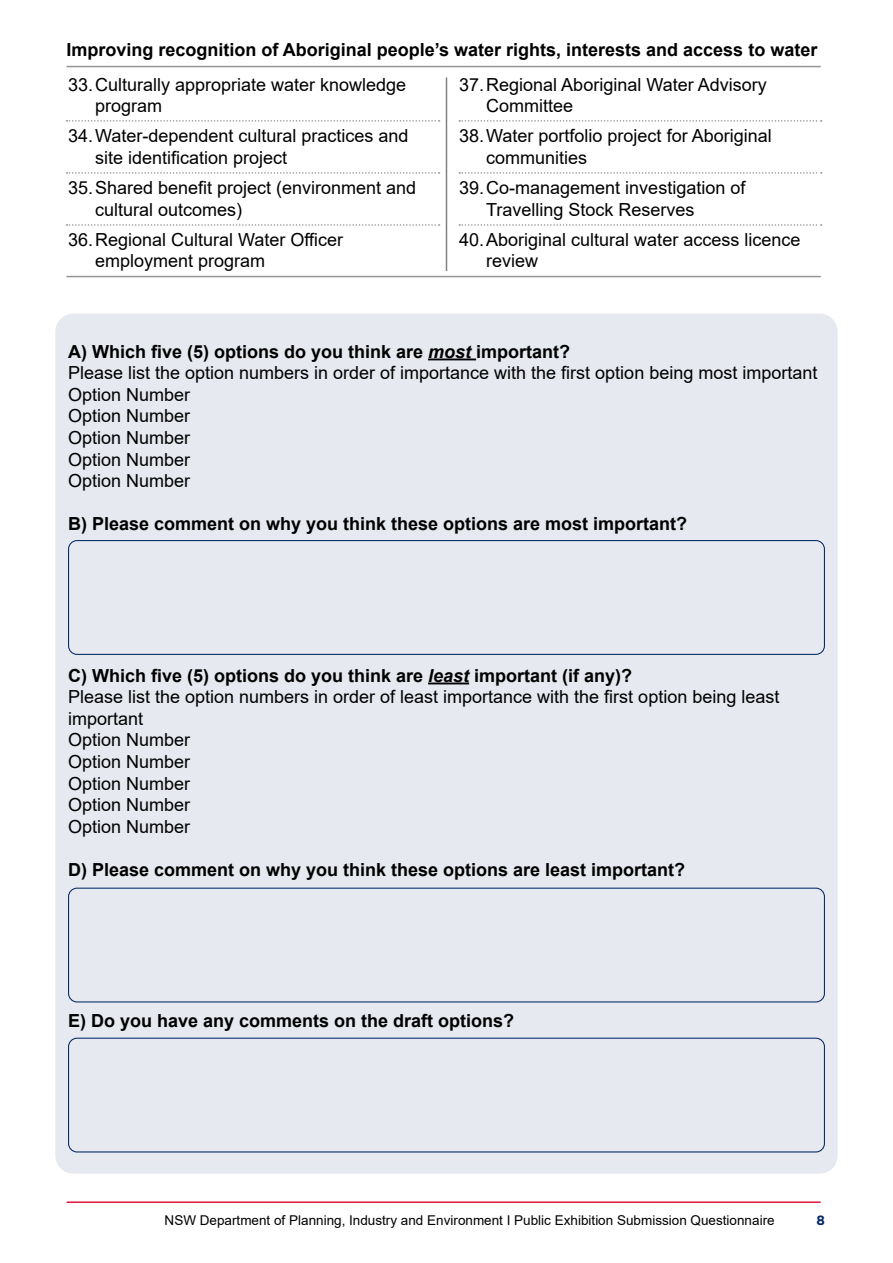
<style>
.page{position:relative;width:893px;height:1263px;background:#fff}
.page>*{position:absolute;margin:0;border:0;box-sizing:border-box;transform-origin:0 0}
.t1{font:18px/21.6px "Arial";color:#000}
.t2{font:700 18px "Arial";color:#000}
.t3{font:13.5px "Arial";color:#000}
.t4{font:700 13.5px "Gotham";color:#002664}
.s1{font-style:italic}
</style>
<div class="page">
<hr style="left:67px;top:1201px;width:753px;height:2px;background:#e3173e">
<div style="left:55px;top:314px;width:783px;height:860px;background:#e6e9ef;border-radius:18px"></div>
<hr style="left:428px;top:358px;width:48px;height:2px;background:#000">
<hr style="left:428px;top:682px;width:41px;height:2px;background:#000">
<hr style="left:446px;top:77px;width:1px;height:194px;background:#808080">
<hr style="left:66px;top:66px;width:755px;height:1px;background:#939598">
<hr style="left:66px;top:276px;width:755px;height:1px;background:#939598">
<svg style="left:66px;top:120px;width:374px;height:2px"></svg>
<svg style="left:66px;top:172px;width:374px;height:2px"></svg>
<div style="left:68px;top:540px;width:757px;height:115px;border:1px solid #002664;border-radius:9px"></div>
<div style="left:68px;top:888px;width:757px;height:114px;border:1px solid #002664;border-radius:9px"></div>
<div style="left:68px;top:1038px;width:757px;height:114px;border:1px solid #002664;border-radius:9px"></div>
<svg style="left:459px;top:120px;width:363px;height:2px"></svg>
<svg style="left:459px;top:172px;width:363px;height:2px"></svg>
<svg style="left:66px;top:224px;width:374px;height:2px"></svg>
<svg style="left:459px;top:224px;width:363px;height:2px"></svg>
<p class="t2" style="left:66px;top:37px;width:752px">Improving recognition of Aboriginal people’s water rights, interests and access to water</p>
<p class="t1" style="left:95px;top:73px;width:313px;text-indent:-27px">33.Culturally appropriate water knowledge program</p>
<p class="t1" style="left:95px;top:125px;width:315px;text-indent:-27px">34.Water-dependent cultural practices and site identification project</p>
<p class="t1" style="left:95px;top:177px;width:323px;text-indent:-27px">35.Shared benefit project (environment and cultural outcomes)</p>
<p class="t1" style="left:95px;top:228px;width:249px;text-indent:-27px">36.Regional Cultural Water Officer employment program</p>
<p class="t1" style="left:486px;top:73px;width:282px;text-indent:-27px">37.Regional Aboriginal Water Advisory<br>Committee</p>
<p class="t1" style="left:486px;top:125px;width:287px;text-indent:-27px">38.Water portfolio project for Aboriginal communities</p>
<p class="t1" style="left:486px;top:177px;width:261px;text-indent:-27px">39.Co-management investigation of<br>Travelling Stock Reserves</p>
<p class="t1" style="left:486px;top:228px;width:316px;text-indent:-27px">40.Aboriginal cultural water access licence review</p>
<p class="t2" style="left:68px;top:339px;width:504px">A) Which five (5) options do you think are <span class="s1">most</span> important?</p>
<p class="t1" style="left:68px;top:362px;width:751px">Please list the option numbers in order of importance with the first option being most important</p>
<p class="t1" style="left:68px;top:383px;width:124px">Option Number</p>
<p class="t1" style="left:68px;top:405px;width:124px">Option Number</p>
<p class="t1" style="left:68px;top:427px;width:124px">Option Number</p>
<p class="t1" style="left:68px;top:448px;width:124px">Option Number</p>
<p class="t1" style="left:68px;top:470px;width:124px">Option Number</p>
<p class="t2" style="left:68px;top:511px;width:621px">B) Please comment on why you think these options are most important?</p>
<p class="t2" style="left:68px;top:663px;width:566px">C) Which five (5) options do you think are <span class="s1">least</span> important (if any)?</p>
<p class="t1" style="left:68px;top:686px;width:713px">Please list the option numbers in order of least importance with the first option being least important</p>
<p class="t1" style="left:68px;top:729px;width:124px">Option Number</p>
<p class="t1" style="left:68px;top:751px;width:124px">Option Number</p>
<p class="t1" style="left:68px;top:772px;width:124px">Option Number</p>
<p class="t1" style="left:68px;top:794px;width:124px">Option Number</p>
<p class="t1" style="left:68px;top:815px;width:124px">Option Number</p>
<p class="t2" style="left:68px;top:857px;width:619px">D) Please comment on why you think these options are least important?</p>
<p class="t2" style="left:68px;top:1008px;width:448px">E) Do you have any comments on the draft options?</p>
<p class="t3" style="left:165px;top:1211px;width:611px">NSW Department of Planning, Industry and Environment I Public Exhibition Submission Questionnaire</p>
<p class="t4" style="left:816px;top:1211px;width:10px">8</p>
</div>
